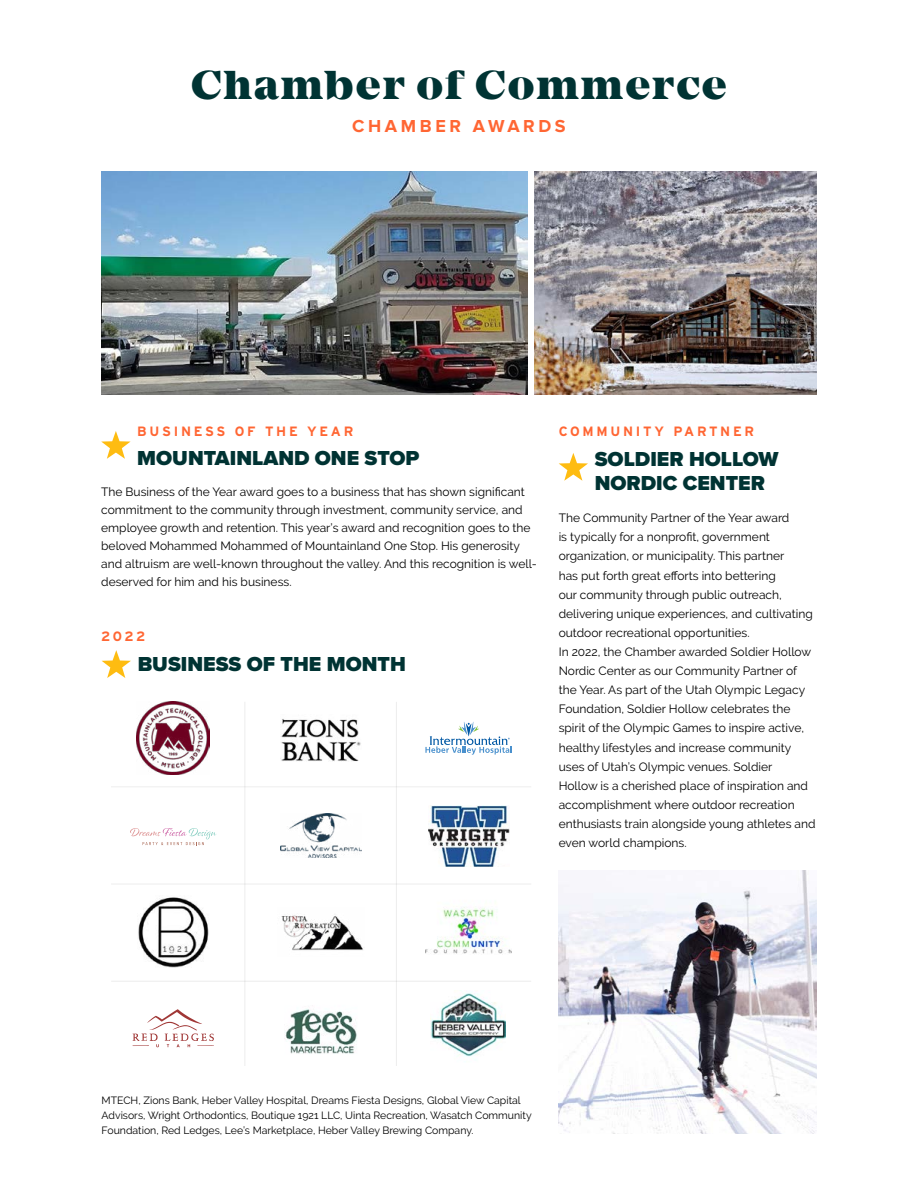
<style>
.page{position:relative;width:918px;height:1188px;background:#fff}
.page>*{position:absolute;margin:0;border:0;box-sizing:border-box;transform-origin:0 0}
.t1{font:800 42px "Mirador";letter-spacing:.045em;color:#033}
.t2{font:900 21px/23.7px "Proxima Nova";color:#033}
.t3{font:700 18px "Proxima Nova";letter-spacing:.2em;color:#f63}
.t4{font:700 13.5px "Interstate";letter-spacing:.2em;color:#f63}
.t5{font:12px/19px "Raleway";color:#000}
.t6{font:10.5px/15px "Raleway";color:#000}
</style>
<div class="page">
<img style="left:137px;top:702px;width:73px;height:73px">
<img style="left:281px;top:719px;width:80px;height:42px">
<svg style="left:425px;top:722px;width:87px;height:33px"></svg>
<svg style="left:130px;top:828px;width:86px;height:17px"></svg>
<img style="left:281px;top:813px;width:81px;height:44px">
<img style="left:428px;top:806px;width:81px;height:61px">
<img style="left:138px;top:897px;width:71px;height:71px">
<img style="left:281px;top:915px;width:82px;height:36px">
<img style="left:426px;top:907px;width:86px;height:47px">
<svg style="left:133px;top:1009px;width:81px;height:38px"></svg>
<img style="left:285px;top:1009px;width:72px;height:45px">
<hr style="left:111px;top:786px;width:420px;height:1px;background:#424143">
<hr style="left:111px;top:884px;width:420px;height:1px;background:#424143">
<hr style="left:111px;top:981px;width:420px;height:1px;background:#424143">
<hr style="left:396px;top:702px;width:1px;height:364px;background:#424143">
<hr style="left:245px;top:702px;width:1px;height:364px;background:#424143">
<img style="left:431px;top:990px;width:75px;height:70px">
<svg style="left:101px;top:431px;width:30px;height:28px"></svg>
<svg style="left:559px;top:453px;width:29px;height:28px"></svg>
<svg style="left:102px;top:650px;width:29px;height:28px"></svg>
<img style="left:101px;top:172px;width:426px;height:223px">
<img style="left:535px;top:172px;width:282px;height:223px">
<img style="left:559px;top:871px;width:258px;height:263px">
<h1 class="t1" style="left:191px;top:60px;width:537px">Chamber of Commerce</h1>
<h3 class="t3" style="left:352px;top:116px;width:215px">CHAMBER AWARDS</h3>
<p class="t4" style="left:137px;top:423px;width:218px">BUSINESS OF THE YEAR</p>
<h2 class="t2" style="left:137px;top:446px;width:284px">MOUNTAINLAND ONE STOP</h2>
<p class="t5" style="left:101px;top:483px;width:437px;line-height:18px">The Business of the Year award goes to a business that has shown significant commitment to the community through investment, community service, and employee growth and retention. This year’s award and recognition goes to the beloved Mohammed Mohammed of Mountainland One Stop. His generosity and altruism are well-known throughout the valley. And this recognition is well&shy;deserved for him and his business.</p>
<p class="t4" style="left:101px;top:629px;width:46px">2022</p>
<h2 class="t2" style="left:138px;top:652px;width:270px">BUSINESS OF THE MONTH</h2>
<p class="t4" style="left:559px;top:423px;width:197px">COMMUNITY PARTNER</p>
<h2 class="t2" style="left:595px;top:447px;width:185px">SOLDIER HOLLOW<br>NORDIC CENTER</h2>
<p class="t5" style="left:559px;top:508px;width:258px">The Community Partner of the Year award<br>is typically for a nonprofit, government organization, or municipality. This partner<br>has put forth great efforts into bettering<br>our community through public outreach, delivering unique experiences, and cultivating outdoor recreational opportunities.<br>In 2022, the Chamber awarded Soldier Hollow Nordic Center as our Community Partner of the Year. As part of the Utah Olympic Legacy Foundation, Soldier Hollow celebrates the spirit of the Olympic Games to inspire active, healthy lifestyles and increase community uses of Utah’s Olympic venues. Soldier<br>Hollow is a cherished place of inspiration and accomplishment where outdoor recreation enthusiasts train alongside young athletes and even world champions.</p>
<p class="t6" style="left:102px;top:1093px;width:432px">●MTECH, Zions Bank, Heber Valley Hospital, Dreams Fiesta Designs, Global View Capital<br>Advisors, Wright Orthodontics, Boutique 1921 LLC, Uinta Recreation, Wasatch Community<br>Foundation, Red Ledges, Lee’s Marketplace, Heber Valley Brewing Company.</p>
</div>
